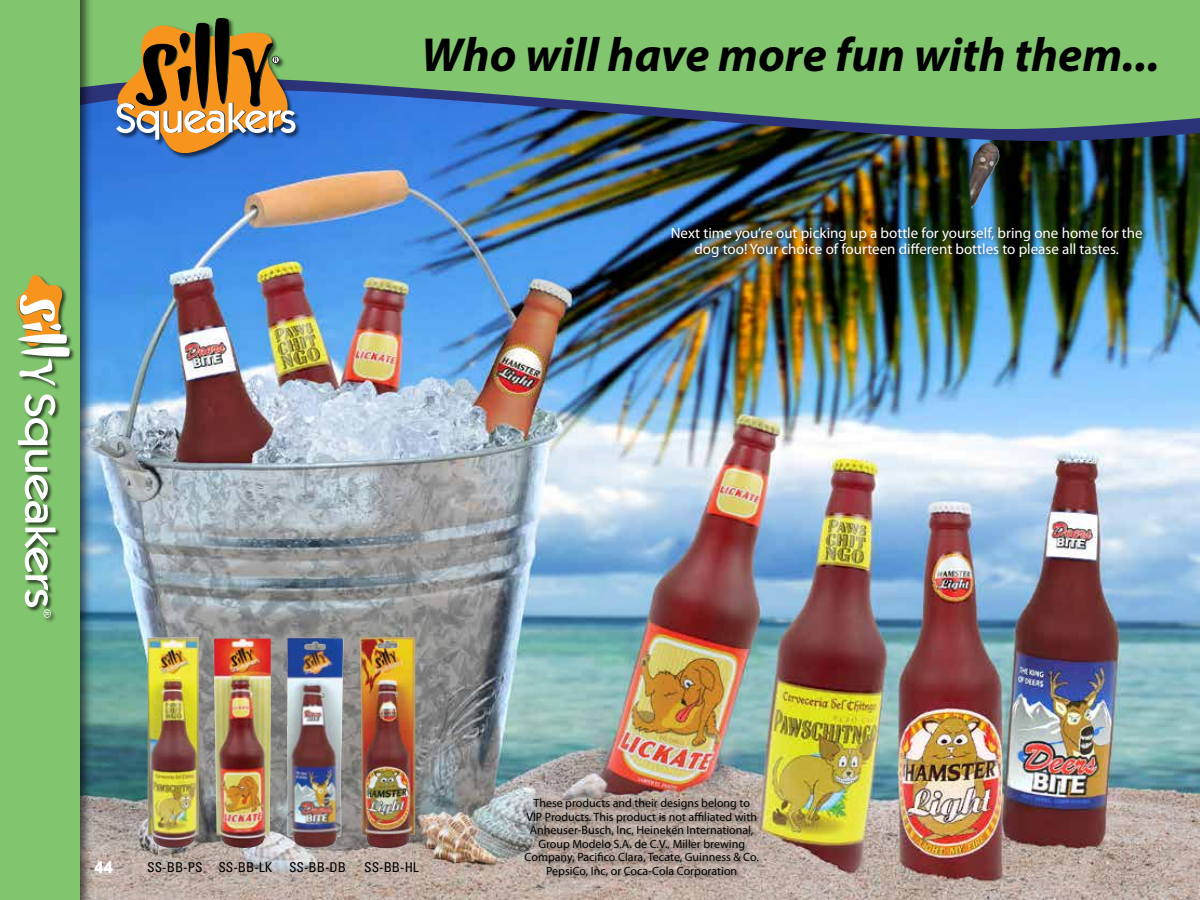
<style>
.page{position:relative;width:1200px;height:900px;background:#fff}
.page>*{position:absolute;margin:0;border:0;box-sizing:border-box;transform-origin:0 0}
.t1{font:italic 700 48px "Myriad Pro";color:#000}
.t2{font:700 16.5px "Arial";color:#fff}
.t3{font:15px/16.5px "Myriad Pro";color:#fff;text-align:center}
.t4{font:condensed 13.5px "Univers LT";color:#000}
.t5{font:12px/13.5px "Myriad Pro";color:#000;text-align:center}
</style>
<div class="page">
<img style="left:94px;top:182px;width:1106px;height:718px">
<img style="left:148px;top:638px;width:51px;height:210px">
<img style="left:214px;top:638px;width:1px;height:77px">
<img style="left:287px;top:638px;width:1px;height:88px">
<img style="left:359px;top:637px;width:57px;height:212px">
<div style="left:670px;top:225px;width:479px;height:38px;background:#000;opacity:.5"></div>
<div style="left:524px;top:797px;width:240px;height:86px;background:#000;opacity:.5"></div>
<img style="left:94px;top:170px;width:1106px;height:12px">
<svg style="left:94px;top:0;width:1106px;height:170px;fill:#81c56e"></svg>
<div style="left:0;top:0;width:94px;height:900px;background:#000;opacity:.65"></div>
<div style="left:0;top:0;width:79px;height:900px;background:#81c56e"></div>
<svg style="left:18px;top:394px;width:37px;height:128px"></svg>
<svg style="left:16px;top:274px;width:54px;height:112px"></svg>
<svg style="left:25px;top:528px;width:31px;height:90px"></svg>
<div style="left:116px;top:17px;width:185px;height:142px;background:#000;opacity:.65"></div>
<svg style="left:114px;top:18px;width:182px;height:136px"></svg>
<h1 class="t1" style="left:421px;top:23px;width:740px">Who will have more fun with them...</h1>
<p class="t3" style="left:671px;top:224px;width:473px">Next time you’re out picking up a bottle for yourself, bring one home for the dog too! Your choice of fourteen different bottles to please all tastes.</p>
<h2 class="t2" style="left:94px;top:856px;width:20px">44</h2>
<p class="t5" style="left:525px;top:796px;width:236px">These products and their designs belong to VIP Products. This product is not affiliated with Anheuser-Busch, Inc, Heineken International, Group Modelo S.A. de C.V., Miller brewing Company, Pacifico Clara, Tecate, Guinness &amp; Co.</p>
<p class="t4" style="left:147px;top:859px;width:200px">SS-BB-PS SS-BB-LK SS-BB-DB</p>
<p class="t4" style="left:364px;top:859px;width:56px">SS-BB-HL</p>
<p class="t5" style="left:546px;top:864px;width:193px">PepsiCo, Inc, or Coca-Cola Corporation</p>
</div>
